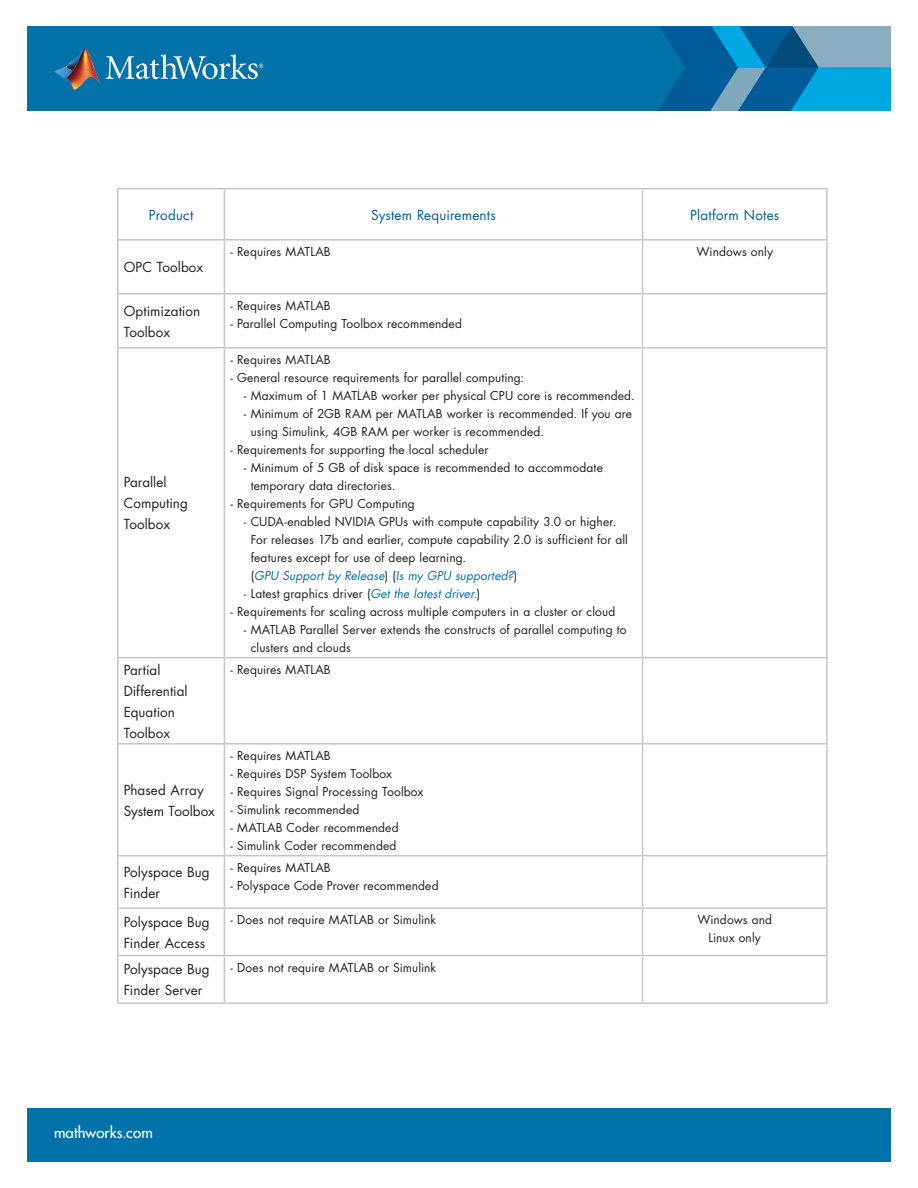
<style>
.page{position:relative;width:918px;height:1188px;background:#fff}
.page>*{position:absolute;margin:0;border:0;box-sizing:border-box;transform-origin:0 0}
.t1{font:500 15px "Futura Std";letter-spacing:.01em;color:#fff}
.t2{font:13.5px/21px "Futura Std";letter-spacing:.005em;color:#231f20}
.Body_-_Heading{font:13.5px "Futura Std";letter-spacing:.015em;color:#005c98}
.dashes{font:12px/18px "Futura Std";letter-spacing:.01em;color:#231f20}
.s1{font-style:italic;color:#0071a9}
</style>
<div class="page">
<div style="left:27px;top:26px;width:864px;height:85px;background:#0071a9"></div>
<div style="left:27px;top:1108px;width:864px;height:54px;background:#0071a9"></div>
<svg style="left:658px;top:26px;width:233px;height:85px;background:#2082b2"></svg>
<img style="left:65px;top:48px;width:30px;height:21px">
<svg style="left:54px;top:67px;width:11px;height:11px"></svg>
<img style="left:65px;top:69px;width:35px;height:21px">
<svg style="left:106px;top:54px;width:157px;height:25px"></svg>
<hr style="left:643px;top:188px;width:185px;height:1px;background:#c5c6c8">
<hr style="left:826px;top:189px;width:2px;height:50px;background:#c5c6c8">
<hr style="left:117px;top:239px;width:107px;height:2px;background:#c5c6c8">
<hr style="left:117px;top:241px;width:1px;height:52px;background:#c5c6c8">
<hr style="left:224px;top:239px;width:419px;height:2px;background:#c5c6c8">
<hr style="left:224px;top:241px;width:1px;height:52px;background:#c5c6c8">
<hr style="left:643px;top:239px;width:185px;height:2px;background:#c5c6c8">
<hr style="left:642px;top:241px;width:1px;height:52px;background:#c5c6c8">
<hr style="left:826px;top:241px;width:2px;height:52px;background:#c5c6c8">
<hr style="left:117px;top:293px;width:107px;height:2px;background:#c5c6c8">
<hr style="left:117px;top:295px;width:1px;height:52px;background:#c5c6c8">
<hr style="left:224px;top:293px;width:419px;height:2px;background:#c5c6c8">
<hr style="left:224px;top:295px;width:1px;height:52px;background:#c5c6c8">
<hr style="left:643px;top:293px;width:185px;height:2px;background:#c5c6c8">
<hr style="left:642px;top:295px;width:1px;height:52px;background:#c5c6c8">
<hr style="left:826px;top:295px;width:2px;height:52px;background:#c5c6c8">
<hr style="left:117px;top:347px;width:107px;height:2px;background:#c5c6c8">
<hr style="left:117px;top:349px;width:1px;height:308px;background:#c5c6c8">
<hr style="left:224px;top:347px;width:419px;height:2px;background:#c5c6c8">
<hr style="left:224px;top:349px;width:1px;height:308px;background:#c5c6c8">
<hr style="left:643px;top:347px;width:185px;height:2px;background:#c5c6c8">
<hr style="left:642px;top:349px;width:1px;height:308px;background:#c5c6c8">
<hr style="left:826px;top:349px;width:2px;height:308px;background:#c5c6c8">
<hr style="left:117px;top:657px;width:107px;height:1px;background:#c5c6c8">
<hr style="left:117px;top:658px;width:1px;height:85px;background:#c5c6c8">
<hr style="left:224px;top:657px;width:419px;height:1px;background:#c5c6c8">
<hr style="left:224px;top:658px;width:1px;height:85px;background:#c5c6c8">
<hr style="left:643px;top:657px;width:185px;height:1px;background:#c5c6c8">
<hr style="left:642px;top:658px;width:1px;height:85px;background:#c5c6c8">
<hr style="left:826px;top:658px;width:2px;height:85px;background:#c5c6c8">
<hr style="left:117px;top:743px;width:107px;height:2px;background:#c5c6c8">
<hr style="left:117px;top:745px;width:1px;height:110px;background:#c5c6c8">
<hr style="left:224px;top:743px;width:419px;height:2px;background:#c5c6c8">
<hr style="left:224px;top:745px;width:1px;height:110px;background:#c5c6c8">
<hr style="left:643px;top:743px;width:185px;height:2px;background:#c5c6c8">
<hr style="left:642px;top:745px;width:1px;height:110px;background:#c5c6c8">
<hr style="left:826px;top:745px;width:2px;height:110px;background:#c5c6c8">
<hr style="left:117px;top:855px;width:107px;height:1px;background:#c5c6c8">
<hr style="left:117px;top:856px;width:1px;height:51px;background:#c5c6c8">
<hr style="left:224px;top:855px;width:419px;height:1px;background:#c5c6c8">
<hr style="left:224px;top:856px;width:1px;height:51px;background:#c5c6c8">
<hr style="left:643px;top:855px;width:185px;height:1px;background:#c5c6c8">
<hr style="left:642px;top:856px;width:1px;height:51px;background:#c5c6c8">
<hr style="left:826px;top:856px;width:2px;height:51px;background:#c5c6c8">
<hr style="left:117px;top:907px;width:107px;height:2px;background:#c5c6c8">
<hr style="left:117px;top:909px;width:1px;height:46px;background:#c5c6c8">
<hr style="left:224px;top:907px;width:419px;height:2px;background:#c5c6c8">
<hr style="left:224px;top:909px;width:1px;height:46px;background:#c5c6c8">
<hr style="left:643px;top:907px;width:185px;height:2px;background:#c5c6c8">
<hr style="left:642px;top:909px;width:1px;height:46px;background:#c5c6c8">
<hr style="left:826px;top:909px;width:2px;height:46px;background:#c5c6c8">
<hr style="left:117px;top:955px;width:107px;height:1px;background:#c5c6c8">
<hr style="left:117px;top:956px;width:1px;height:46px;background:#c5c6c8">
<hr style="left:224px;top:955px;width:419px;height:1px;background:#c5c6c8">
<hr style="left:224px;top:956px;width:1px;height:46px;background:#c5c6c8">
<hr style="left:643px;top:955px;width:185px;height:1px;background:#c5c6c8">
<hr style="left:642px;top:956px;width:1px;height:46px;background:#c5c6c8">
<hr style="left:826px;top:956px;width:2px;height:46px;background:#c5c6c8">
<hr style="left:117px;top:1002px;width:107px;height:2px;background:#c5c6c8">
<hr style="left:224px;top:1002px;width:419px;height:2px;background:#c5c6c8">
<hr style="left:643px;top:1002px;width:185px;height:2px;background:#c5c6c8">
<hr style="left:117px;top:188px;width:107px;height:1px;background:#c5c6c8">
<hr style="left:117px;top:189px;width:1px;height:50px;background:#c5c6c8">
<hr style="left:224px;top:188px;width:419px;height:1px;background:#c5c6c8">
<hr style="left:224px;top:189px;width:1px;height:50px;background:#c5c6c8">
<hr style="left:642px;top:189px;width:1px;height:50px;background:#c5c6c8">
<p class="Body_-_Heading" style="left:149px;top:206px;width:46px">Product</p>
<p class="Body_-_Heading" style="left:371px;top:206px;width:126px">System Requirements</p>
<p class="Body_-_Heading" style="left:690px;top:206px;width:91px">Platform Notes</p>
<p class="t2" style="left:124px;top:257px;width:81px">OPC Toolbox</p>
<p class="dashes" style="left:230px;top:242px;width:102px">- Requires MATLAB</p>
<p class="dashes" style="left:697px;top:242px;width:78px">Windows only</p>
<p class="t2" style="left:124px;top:301px;width:78px">Optimization</p>
<p class="t2" style="left:124px;top:322px;width:48px">Toolbox</p>
<p class="dashes" style="left:230px;top:296px;width:102px">- Requires MATLAB</p>
<p class="dashes" style="left:230px;top:314px;width:233px">- Parallel Computing Toolbox recommended</p>
<p class="t2" style="left:124px;top:472px;width:44px">Parallel</p>
<p class="t2" style="left:124px;top:493px;width:66px">Computing</p>
<p class="t2" style="left:124px;top:514px;width:48px">Toolbox</p>
<p class="dashes" style="left:230px;top:350px;width:102px">- Requires MATLAB</p>
<p class="dashes" style="left:230px;top:368px;width:295px">- General resource requirements for parallel computing:</p>
<p class="dashes" style="left:244px;top:386px;width:392px">- Maximum of 1 MATLAB worker per physical CPU core is recommended.</p>
<p class="dashes" style="left:251px;top:404px;width:383px;text-indent:-7px">- Minimum of 2GB RAM per MATLAB worker is recommended. If you are using Simulink, 4GB RAM per worker is recommended.</p>
<p class="dashes" style="left:230px;top:440px;width:260px">- Requirements for supporting the local scheduler</p>
<p class="dashes" style="left:251px;top:458px;width:354px;text-indent:-7px">- Minimum of 5 GB of disk space is recommended to accommodate temporary data directories.</p>
<p class="dashes" style="left:230px;top:494px;width:186px">- Requirements for GPU Computing</p>
<p class="dashes" style="left:251px;top:512px;width:379px;text-indent:-7px">- CUDA-enabled NVIDIA GPUs with compute capability 3.0 or higher.<br>For releases 17b and earlier, compute capability 2.0 is sufficient for all features except for use of deep learning.<br>(<span class="s1">GPU Support by Release</span>) (<span class="s1">Is my GPU supported?</span>)</p>
<p class="dashes" style="left:244px;top:584px;width:238px">- Latest graphics driver (<span class="s1">Get the latest driver.</span>)</p>
<p class="dashes" style="left:230px;top:602px;width:386px">- Requirements for scaling across multiple computers in a cluster or cloud</p>
<p class="dashes" style="left:251px;top:620px;width:377px;text-indent:-7px">- MATLAB Parallel Server extends the constructs of parallel computing to clusters and clouds</p>
<p class="t2" style="left:124px;top:659px;width:65px">Partial<br>Differential</p>
<p class="t2" style="left:124px;top:701px;width:53px">Equation<br>Toolbox</p>
<p class="dashes" style="left:230px;top:660px;width:102px">- Requires MATLAB</p>
<p class="t2" style="left:124px;top:780px;width:81px">Phased Array</p>
<p class="t2" style="left:124px;top:801px;width:93px">System Toolbox</p>
<p class="dashes" style="left:230px;top:746px;width:102px">- Requires MATLAB</p>
<p class="dashes" style="left:230px;top:764px;width:163px">- Requires DSP System Toolbox</p>
<p class="dashes" style="left:230px;top:782px;width:195px">- Requires Signal Processing Toolbox</p>
<p class="dashes" style="left:230px;top:800px;width:130px">- Simulink recommended</p>
<p class="dashes" style="left:230px;top:818px;width:170px">- MATLAB Coder recommended</p>
<p class="dashes" style="left:230px;top:836px;width:168px">- Simulink Coder recommended</p>
<p class="t2" style="left:124px;top:862px;width:88px">Polyspace Bug</p>
<p class="t2" style="left:124px;top:883px;width:38px">Finder</p>
<p class="dashes" style="left:230px;top:858px;width:102px">- Requires MATLAB</p>
<p class="dashes" style="left:230px;top:876px;width:210px">- Polyspace Code Prover recommended</p>
<p class="t2" style="left:124px;top:912px;width:88px">Polyspace Bug</p>
<p class="t2" style="left:124px;top:933px;width:83px">Finder Access</p>
<p class="dashes" style="left:230px;top:911px;width:207px">- Does not require MATLAB or Simulink</p>
<p class="dashes" style="left:697px;top:911px;width:76px;text-align:center">Windows and<br>Linux only</p>
<p class="t2" style="left:124px;top:959px;width:88px">Polyspace Bug</p>
<p class="t2" style="left:124px;top:980px;width:80px">Finder Server</p>
<p class="dashes" style="left:230px;top:958px;width:207px">- Does not require MATLAB or Simulink</p>
<p class="t1" style="left:54px;top:1123px;width:100px">mathworks.com</p>
</div>
